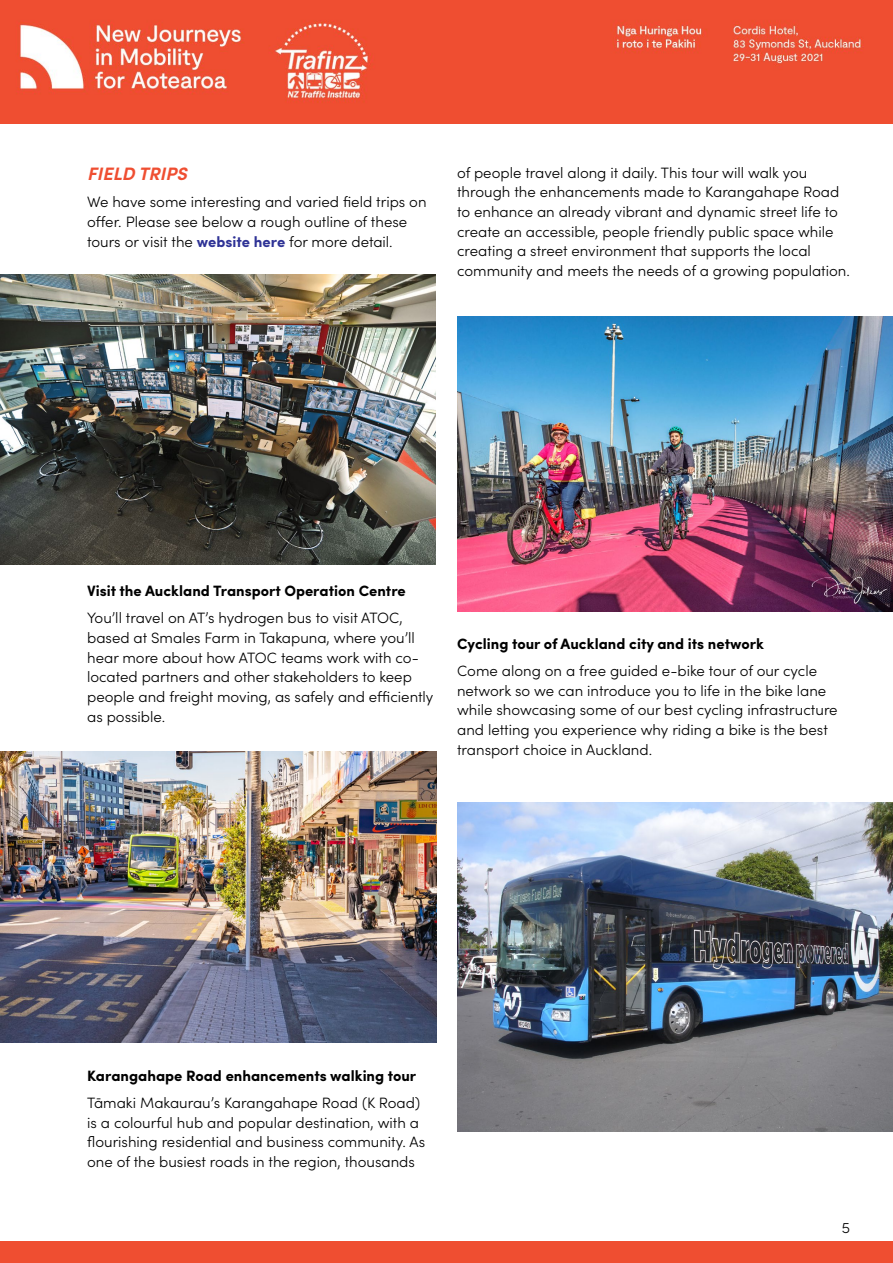
<style>
.page{position:relative;width:893px;height:1263px;background:#fff}
.page>*{position:absolute;margin:0;border:0;box-sizing:border-box;transform-origin:0 0}
.t1{font:italic 700 18px "Sofia Pro";color:#ef4e31}
.t2{font:300 15px/19.6px "Sofia Pro";color:#000}
.t3{font:700 15px "Sofia Pro";color:#000}
.s1{font-weight:700;color:#2f3396}
</style>
<div class="page">
<img style="left:457px;top:803px;width:436px;height:328px">
<div style="left:0;top:0;width:893px;height:123px;background:#ef4e31"></div>
<div style="left:0;top:1242px;width:893px;height:21px;background:#ef4e31"></div>
<img style="left:19px;top:21px;width:845px;height:82px">
<img style="left:0;top:274px;width:436px;height:290px">
<img style="left:457px;top:317px;width:436px;height:294px">
<img style="left:0;top:752px;width:436px;height:291px">
<p class="t1" style="left:87px;top:160px;width:101px">FIELD TRIPS</p>
<p class="t2" style="left:87px;top:191px;width:341px">We have some interesting and varied field trips on offer. Please see below a rough outline of these tours or visit the <span class="s1">website here</span> for more detail.</p>
<p class="t2" style="left:457px;top:162px;width:394px">of people travel along it daily. This tour will walk you through the enhancements made to Karangahape Road to enhance an already vibrant and dynamic street life to create an accessible, people friendly public space while creating a street environment that supports the local community and meets the needs of a growing population.</p>
<p class="t3" style="left:87px;top:579px;width:320px">Visit the Auckland Transport Operation Centre</p>
<p class="t2" style="left:87px;top:607px;width:348px">You’ll travel on AT’s hydrogen bus to visit ATOC, based at Smales Farm in Takapuna, where you’ll hear more about how ATOC teams work with co&shy;located partners and other stakeholders to keep people and freight moving, as safely and efficiently as possible.</p>
<p class="t3" style="left:457px;top:632px;width:308px">Cycling tour of Auckland city and its network</p>
<p class="t2" style="left:457px;top:660px;width:382px">Come along on a free guided e-bike tour of our cycle network so we can introduce you to life in the bike lane while showcasing some of our best cycling infrastructure and letting you experience why riding a bike is the best transport choice in Auckland.</p>
<p class="t3" style="left:87px;top:1064px;width:331px">Karangahape Road enhancements walking tour</p>
<p class="t2" style="left:87px;top:1092px;width:339px">Tāmaki Makaurau’s Karangahape Road (K Road) is a colourful hub and popular destination, with a flourishing residential and business community. As one of the busiest roads in the region, thousands</p>
<p class="t2" style="left:842px;top:1217px;width:10px">5</p>
</div>
